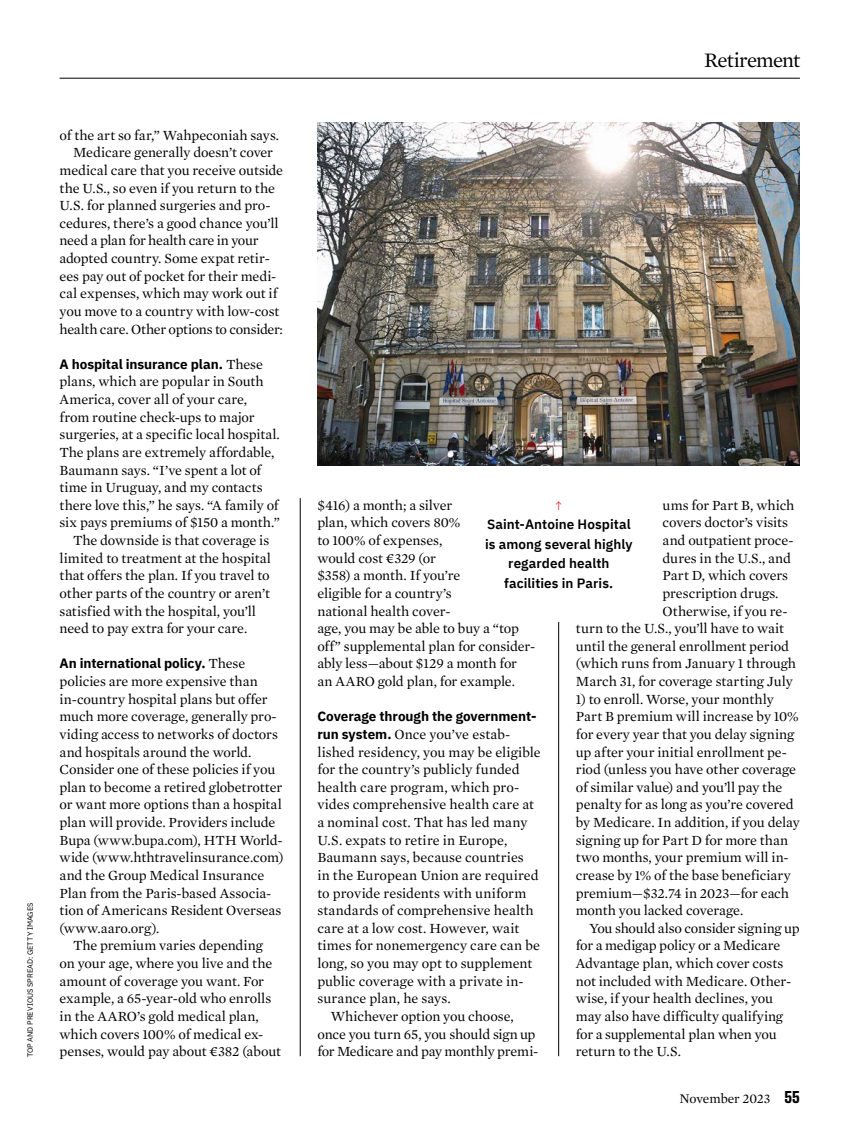
<style>
.page{position:relative;width:851px;height:1134px;background:#fff}
.page>*{position:absolute;margin:0;border:0;box-sizing:border-box;transform-origin:0 0}
.t1{font:21px "Mercury Text G1";letter-spacing:-.04em;color:#000}
.t2{font:14.25px/17.7px "Mercury Text G1";letter-spacing:-.005em;color:#000}
.t3{font:14.25px "Mercury Text G1";letter-spacing:-.025em;color:#000}
.t4{font:700 13.5px "IBM Plex Sans";letter-spacing:-.005em;color:#000}
.t5{font:600 13.5px/19.5px "IBM Plex Sans";letter-spacing:.005em;color:#000;text-align:center}
.t6{font:13.5px "Mercury Text G1";letter-spacing:-.01em;color:#000}
.t7{font:12px "Manrope";color:#ee2d35}
.t8{font:7.5px "IBM Plex Sans";letter-spacing:.005em;color:#000}
.s1{font-family:"Mercury Text G1";font-weight:400;font-size:14.25px}
.s2{font-family:"IBM Plex Sans";font-weight:700;font-size:13.5px}
.s3{font-family:"Big Shoulders Display";font-weight:900;font-size:15px}
</style>
<div class="page">
<hr style="left:60px;top:78px;width:739px;height:1px;background:#000">
<hr style="left:558px;top:622px;width:1px;height:434px;background:#000">
<hr style="left:300px;top:498px;width:1px;height:558px;background:#000">
<img style="left:318px;top:123px;width:481px;height:343px">
<p class="t8" style="left:24px;top:1057px;width:156px;rotate:-90deg">TOP AND PREVIOUS SPREAD: GETTY IMAGES</p>
<p class="t2" style="left:60px;top:125px;width:221px">of the art so far,” Wahpeconiah says.</p>
<p class="t2" style="left:73px;top:143px;width:201px">Medicare generally doesn’t cover</p>
<p class="t2" style="left:60px;top:161px;width:225px">medical care that you receive outside</p>
<p class="t2" style="left:60px;top:178px;width:217px">the U.S., so even if you return to the</p>
<p class="t2" style="left:60px;top:196px;width:213px">U.S. for planned surgeries and pro-</p>
<p class="t2" style="left:60px;top:213px;width:221px">cedures, there’s a good chance you’ll</p>
<p class="t2" style="left:60px;top:231px;width:201px">need a plan for health care in your</p>
<p class="t2" style="left:60px;top:249px;width:212px">adopted country. Some expat retir-</p>
<p class="t2" style="left:60px;top:266px;width:218px">ees pay out of pocket for their medi-</p>
<p class="t2" style="left:60px;top:284px;width:219px">cal expenses, which may work out if</p>
<p class="t2" style="left:60px;top:302px;width:221px">you move to a country with low-cost</p>
<p class="t3" style="left:60px;top:319px;width:225px">health care. Other options to consider:</p>
<p class="t4" style="left:60px;top:353px;width:205px">A hospital insurance plan. <span class="s1">These</span></p>
<p class="t2" style="left:60px;top:372px;width:206px">plans, which are popular in South</p>
<p class="t2" style="left:60px;top:390px;width:189px">America, cover all of your care,</p>
<p class="t2" style="left:60px;top:407px;width:197px">from routine check-ups to major</p>
<p class="t2" style="left:60px;top:425px;width:222px">surgeries, at a specific local hospital.</p>
<p class="t2" style="left:60px;top:443px;width:216px">The plans are extremely affordable,</p>
<p class="t2" style="left:60px;top:460px;width:203px">Baumann says. “I’ve spent a lot of</p>
<p class="t2" style="left:60px;top:478px;width:204px">time in Uruguay, and my contacts</p>
<p class="t2" style="left:60px;top:495px;width:220px">there love this,” he says. “A family of</p>
<p class="t2" style="left:60px;top:513px;width:222px">six pays premiums of $150 a month.”</p>
<p class="t2" style="left:73px;top:531px;width:198px">The downside is that coverage is</p>
<p class="t2" style="left:60px;top:548px;width:213px">limited to treatment at the hospital</p>
<p class="t2" style="left:60px;top:566px;width:211px">that offers the plan. If you travel to</p>
<p class="t2" style="left:60px;top:584px;width:212px">other parts of the country or aren’t</p>
<p class="t2" style="left:60px;top:601px;width:198px">satisfied with the hospital, you’ll</p>
<p class="t2" style="left:60px;top:619px;width:189px">need to pay extra for your care.</p>
<p class="t4" style="left:60px;top:653px;width:187px">An international policy. <span class="s1">These</span></p>
<p class="t2" style="left:60px;top:672px;width:225px">policies are more expensive than in-country hospital plans but offer much more coverage, generally pro&shy;viding access to networks of doctors and hospitals around the world.<br>Consider one of these policies if you plan to become a retired globetrotter or want more options than a hospital plan will provide. Providers include Bupa (www.bupa.com), HTH World&shy;wide (www.hthtravelinsurance.com) and the Group Medical Insurance Plan from the Paris-based Associa&shy;tion of Americans Resident Overseas (www.aaro.org).</p>
<p class="t2" style="left:60px;top:936px;width:223px;text-indent:14px">The premium varies depending on your age, where you live and the amount of coverage you want. For example, a 65-year-old who enrolls in the AARO’s gold medical plan, which covers 100% of medical ex&shy;penses, would pay about €382 (about</p>
<h1 class="t1" style="left:704px;top:45px;width:97px">Retirement</h1>
<p class="t2" style="left:662px;top:495px;width:133px">ums for Part B, which</p>
<p class="t2" style="left:662px;top:513px;width:127px">covers doctor’s visits</p>
<p class="t2" style="left:662px;top:531px;width:132px">and outpatient proce-</p>
<p class="t2" style="left:662px;top:548px;width:130px">dures in the U.S., and</p>
<p class="t2" style="left:662px;top:566px;width:127px">Part D, which covers</p>
<p class="t2" style="left:662px;top:584px;width:117px">prescription drugs.</p>
<p class="t2" style="left:662px;top:601px;width:127px">Otherwise, if you re-</p>
<p class="t2" style="left:576px;top:619px;width:209px">turn to the U.S., you’ll have to wait</p>
<p class="t2" style="left:576px;top:636px;width:215px">until the general enrollment period</p>
<p class="t2" style="left:576px;top:654px;width:222px">(which runs from January 1 through</p>
<p class="t2" style="left:576px;top:672px;width:218px">March 31, for coverage starting July</p>
<p class="t2" style="left:576px;top:689px;width:225px">1) to enroll. Worse, your monthly Part B premium will increase by 10% for every year that you delay signing up after your initial enrollment pe&shy;riod (unless you have other coverage of similar value) and you’ll pay the penalty for as long as you’re covered by Medicare. In addition, if you delay signing up for Part D for more than two months, your premium will in&shy;crease by 1% of the base beneficiary premium—$32.74 in 2023—for each month you lacked coverage.</p>
<p class="t2" style="left:576px;top:919px;width:225px;text-indent:13px">You should also consider signing up for a medigap policy or a Medicare<br>Advantage plan, which cover costs not included with Medicare. Other&shy;wise, if your health declines, you may also have difficulty qualifying for a supplemental plan when you return to the U.S.</p>
<p class="t2" style="left:317px;top:495px;width:219px">$416) a month; a silver<br>plan, which covers 80%<br>to 100% of expenses,<br>would cost €329 (or<br>$358) a month. If you’re<br>eligible for a country’s<br>national health cover-<br>age, you may be able to buy a “top off” supplemental plan for consider&shy;ably less—about $129 a month for an AARO gold plan, for example.</p>
<p class="t4" style="left:317px;top:706px;width:221px">Coverage through the government-</p>
<p class="t2" style="left:317px;top:725px;width:194px"><span class="s2">run system.</span> Once you’ve estab-</p>
<p class="t2" style="left:317px;top:742px;width:225px">lished residency, you may be eligible</p>
<p class="t2" style="left:317px;top:760px;width:204px">for the country’s publicly funded</p>
<p class="t2" style="left:317px;top:777px;width:203px">health care program, which pro-</p>
<p class="t2" style="left:317px;top:795px;width:218px">vides comprehensive health care at</p>
<p class="t2" style="left:317px;top:813px;width:211px">a nominal cost. That has led many</p>
<p class="t2" style="left:317px;top:830px;width:191px">U.S. expats to retire in Europe,</p>
<p class="t2" style="left:317px;top:848px;width:208px">Baumann says, because countries</p>
<p class="t2" style="left:317px;top:866px;width:223px">in the European Union are required</p>
<p class="t2" style="left:317px;top:883px;width:210px">to provide residents with uniform</p>
<p class="t2" style="left:317px;top:901px;width:218px">standards of comprehensive health</p>
<p class="t2" style="left:317px;top:918px;width:203px">care at a low cost. However, wait</p>
<p class="t2" style="left:317px;top:936px;width:224px">times for nonemergency care can be</p>
<p class="t2" style="left:317px;top:954px;width:216px">long, so you may opt to supplement</p>
<p class="t2" style="left:317px;top:971px;width:208px">public coverage with a private in-</p>
<p class="t2" style="left:317px;top:989px;width:135px">surance plan, he says.</p>
<p class="t2" style="left:331px;top:1007px;width:184px">Whichever option you choose,</p>
<p class="t2" style="left:317px;top:1024px;width:220px">once you turn 65, you should sign up</p>
<p class="t3" style="left:317px;top:1041px;width:222px">for Medicare and pay monthly premi-</p>
<p class="t7" style="left:554px;top:497px;width:10px">↑</p>
<p class="t5" style="left:485px;top:514px;width:149px">Saint-Antoine Hospital is among several highly regarded health facilities in Paris.</p>
<p class="t6" style="left:679px;top:1089px;width:122px">November 2023 <span class="s3">55</span></p>
</div>
